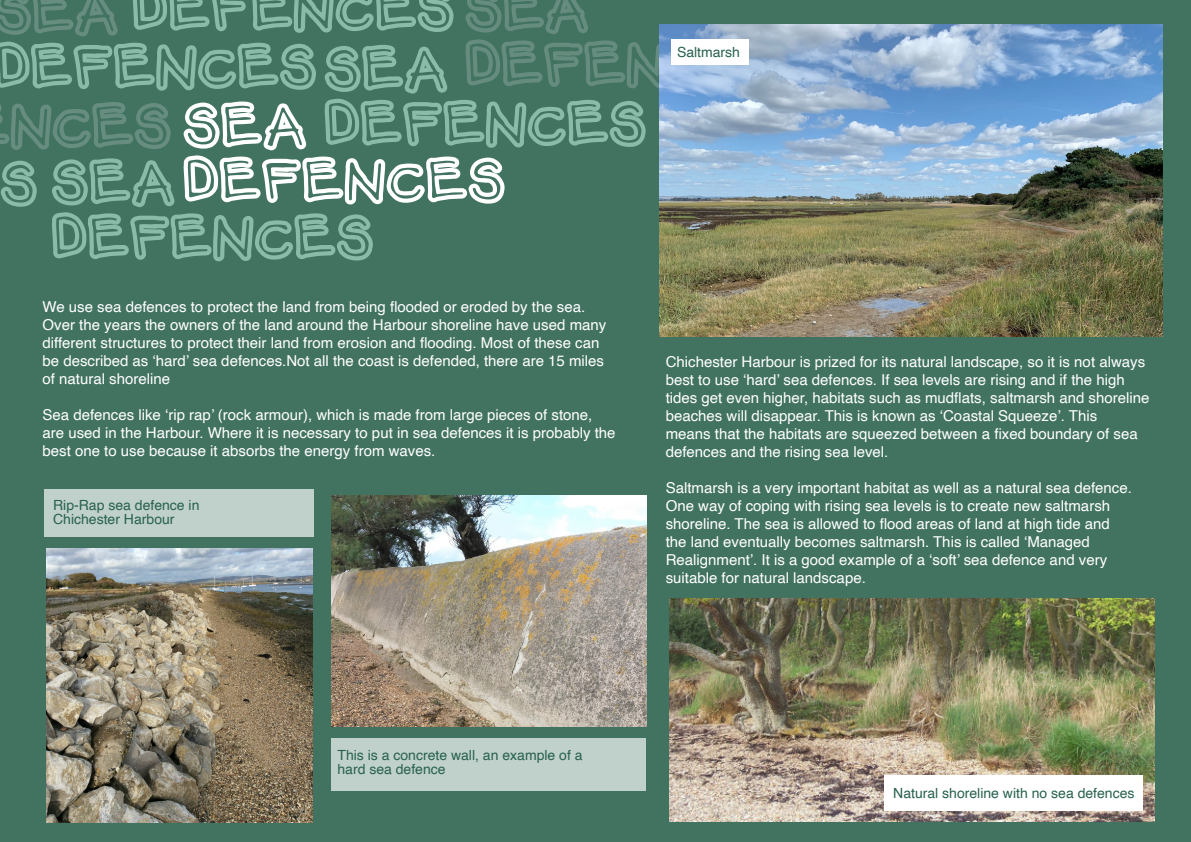
<style>
.page{position:relative;width:1191px;height:842px;background:#427361}
.page>*{position:absolute;margin:0;border:0;box-sizing:border-box;transform-origin:0 0}
.t1{font:76px "Fun Bear";color:#8abba8}
.t2{font:76px "Fun Bear";color:#fff}
.t3{font:76px "Fun Bear";color:#668d7f}
.t4{font:76px "Fun Bear";color:#658c7e}
.t5{font:15px/18px "Helvetica";color:#fff}
.t6{font:14px/14px "Helvetica";color:#28624e}
.s1{color:#658c7e}
.s2{color:#fff}
.s3{color:#8abba8}
</style>
<div class="page">
<div style="left:331px;top:738px;width:314px;height:53px;background:#c0d0ca"></div>
<img style="left:659px;top:24px;width:503px;height:313px">
<img style="left:47px;top:549px;width:265px;height:274px">
<div style="left:671px;top:39px;width:78px;height:25px;background:#fff"></div>
<img style="left:331px;top:495px;width:315px;height:231px">
<img style="left:669px;top:598px;width:486px;height:223px">
<div style="left:45px;top:489px;width:269px;height:47px;background:#c0d0ca"></div>
<div style="left:884px;top:775px;width:258px;height:36px;background:#fff"></div>
<p class="t1" style="left:132px;top:-30px;width:458px">DEFENCES<span class="s1">SEA</span></p>
<p class="t4" style="left:465px;top:26px;width:322px">DEFENSES</p>
<p class="t3" style="left:-6px;top:-27px;width:125px">SEA</p>
<p class="t1" style="left:-6px;top:28px;width:324px">DEFENCES</p>
<p class="t1" style="left:324px;top:30px;width:125px">SEA</p>
<p class="t1" style="left:324px;top:85px;width:324px">DEFENCES</p>
<p class="t6" style="left:677px;top:46px;width:65px">Saltmarsh</p>
<p class="t3" style="left:10px;top:87px;width:298px">NCES<span class="s2">SEA</span></p>
<p class="t2" style="left:51px;top:142px;width:455px"><span class="s3">SEA</span>DEFENCES</p>
<p class="t1" style="left:51px;top:199px;width:324px">DEFENCES</p>
<p class="t5" style="left:43px;top:298px;width:565px">We use sea defences to protect the land from being flooded or eroded by the sea.<br>Over the years the owners of the land around the Harbour shoreline have used many different structures to protect their land from erosion and flooding. Most of these can be described as ‘hard’ sea defences.Not all the coast is defended, there are 15 miles of natural shoreline</p>
<p class="t5" style="left:43px;top:406px;width:574px">Sea defences like ‘rip rap’ (rock armour), which is made from large pieces of stone, are used in the Harbour. Where it is necessary to put in sea defences it is probably the best one to use because it absorbs the energy from waves.</p>
<p class="t1" style="left:0;top:145px;width:39px">S</p>
<p class="t6" style="left:53px;top:498px;width:148px">Rip-Rap sea defence in</p>
<p class="t6" style="left:53px;top:512px;width:123px">Chichester Harbour</p>
<p class="t5" style="left:665px;top:353px;width:485px">Chichester Harbour is prized for its natural landscape, so it is not always best to use ‘hard’ sea defences. If sea levels are rising and if the high tides get even higher, habitats such as mudflats, saltmarsh and shoreline beaches will disappear. This is known as ‘Coastal Squeeze’. This<br>means that the habitats are squeezed between a fixed boundary of sea defences and the rising sea level.</p>
<p class="t5" style="left:665px;top:479px;width:468px">Saltmarsh is a very important habitat as well as a natural sea defence.<br>One way of coping with rising sea levels is to create new saltmarsh shoreline. The sea is allowed to flood areas of land at high tide and the land eventually becomes saltmarsh. This is called ‘Managed Realignment’. It is a good example of a ‘soft’ sea defence and very suitable for natural landscape.</p>
<p class="t6" style="left:337px;top:749px;width:247px">This is a concrete wall, an example of a hard sea defence</p>
<p class="t6" style="left:893px;top:786px;width:243px">Natural shoreline with no sea defences</p>
</div>
